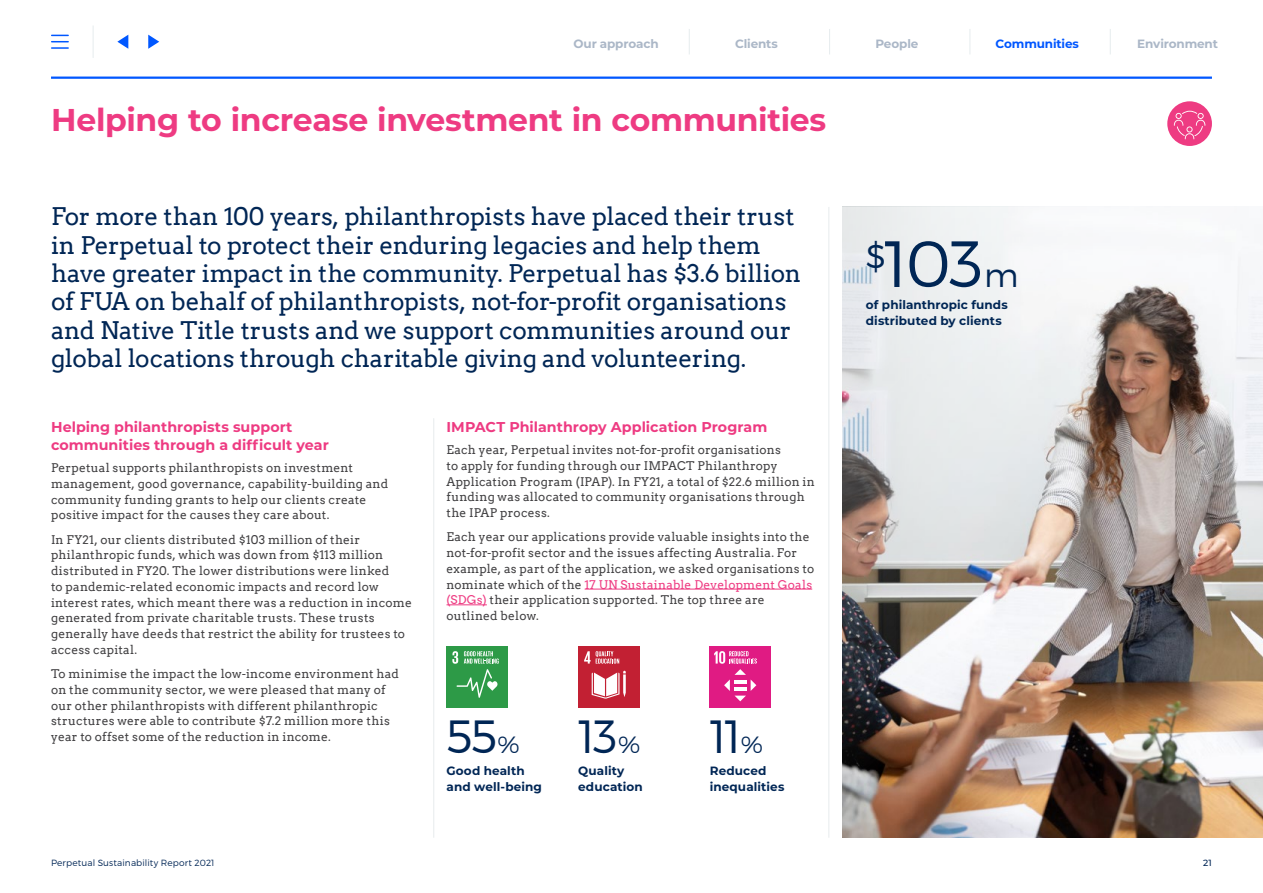
<style>
.page{position:relative;width:1263px;height:893px;background:#fff}
.page>*{position:absolute;margin:0;border:0;box-sizing:border-box;transform-origin:0 0}
._08_Number_Lv_1__43{font:300 65.25px "Montserrat";color:#002655}
._08_Number_Lv_1__43-2{font:300 46.5px "Montserrat";color:#002655}
._01_Heading_Level_1{font:700 31.5px "Montserrat";letter-spacing:-.01em;color:#ee3b82}
._07_Pullout_Style{font:24.3px/28.3px "Arvo";letter-spacing:-.015em;color:#002655}
._03_Heading_Level_3{font:700 14.25px/18px "Montserrat";color:#ee3b82}
._05_Body{font:12px/15.8px "Arvo";letter-spacing:.015em;color:#414042}
._04_Heading_Level_4{font:700 12px/15.8px "Montserrat";letter-spacing:.01em;color:#002655}
._004_Heading_Level_4{font:700 12px/15.8px "Montserrat";letter-spacing:.01em;color:#002655}
.t1{font:700 12px "Montserrat";letter-spacing:-.01em;color:#abb7c7}
.t2{font:700 12px "Montserrat";letter-spacing:-.015em;color:#0057ff}
.t3{font:300 9px "Montserrat";letter-spacing:.015em;color:#002655}
.t4{font:500 9px "Montserrat";color:#002655}
.s1{color:#ee3b82}
.s2{font-size:23.55px}
.s3{font-size:33px}
</style>
<div class="page">
<img style="left:842px;top:207px;width:421px;height:631px">
<hr style="left:585px;top:589px;width:227px;height:1px;background:#ee3b82">
<hr style="left:446px;top:605px;width:41px;height:1px;background:#ee3b82">
<hr style="left:433px;top:418px;width:1px;height:420px;background:#e7ebed">
<hr style="left:828px;top:207px;width:1px;height:631px;background:#e7ebed">
<div style="left:578px;top:646px;width:61px;height:61px;background:#c22033"></div>
<svg style="left:584px;top:651px;width:6px;height:13px"></svg>
<svg style="left:592px;top:671px;width:34px;height:28px"></svg>
<svg style="left:596px;top:651px;width:23px;height:13px"></svg>
<div style="left:446px;top:646px;width:61px;height:61px;background:#2d9a47"></div>
<svg style="left:452px;top:651px;width:47px;height:47px"></svg>
<div style="left:710px;top:646px;width:61px;height:61px;background:#e01b83"></div>
<svg style="left:714px;top:651px;width:43px;height:50px"></svg>
<hr style="left:734px;top:687px;width:12px;height:4px;background:#fff">
<hr style="left:93px;top:26px;width:1px;height:32px;background:#e6ecee">
<svg style="left:51px;top:35px;width:18px;height:14px"></svg>
<svg style="left:117px;top:35px;width:11px;height:14px"></svg>
<svg style="left:148px;top:35px;width:11px;height:14px"></svg>
<hr style="left:51px;top:77px;width:1161px;height:2px;background:#0057ff">
<svg style="left:689px;top:29px;width:1px;height:25px"></svg>
<svg style="left:829px;top:29px;width:1px;height:25px"></svg>
<svg style="left:969px;top:29px;width:1px;height:25px"></svg>
<svg style="left:1110px;top:29px;width:1px;height:25px"></svg>
<div style="left:1167px;top:101px;width:45px;height:45px;background:#ee3b82;border-radius:50%"></div>
<svg style="left:1174px;top:111px;width:31px;height:28px"></svg>
<p class="t1" style="left:573px;top:35px;width:87px">Our approach</p>
<p class="t1" style="left:735px;top:35px;width:44px">Clients</p>
<p class="t1" style="left:875px;top:35px;width:45px">People</p>
<p class="t2" style="left:995px;top:35px;width:85px">Communities</p>
<p class="t1" style="left:1137px;top:35px;width:82px">Environment</p>
<p class="_01_Heading_Level_1" style="left:51px;top:97px;width:777px">Helping to increase investment in communities</p>
<p class="_07_Pullout_Style" style="left:51px;top:203px;width:751px">For more than 100 years, philanthropists have placed their trust in Perpetual to protect their enduring legacies and help them have greater impact in the community. Perpetual has $3.6 billion of FUA on behalf of philanthropists, not-for-profit organisations and Native Title trusts and we support communities around our global locations through charitable giving and volunteering.</p>
<p class="_03_Heading_Level_3" style="left:51px;top:417px;width:279px">Helping philanthropists support communities through a difficult year</p>
<p class="_05_Body" style="left:51px;top:460px;width:339px">Perpetual supports philanthropists on investment management, good governance, capability-building and community funding grants to help our clients create positive impact for the causes they care about.</p>
<p class="_05_Body" style="left:51px;top:531px;width:362px">In FY21, our clients distributed $103 million of their philanthropic funds, which was down from $113 million distributed in FY20. The lower distributions were linked<br>to pandemic-related economic impacts and record low interest rates, which meant there was a reduction in income generated from private charitable trusts. These trusts generally have deeds that restrict the ability for trustees to access capital.</p>
<p class="_05_Body" style="left:51px;top:666px;width:349px">To minimise the impact the low-income environment had on the community sector, we were pleased that many of our other philanthropists with different philanthropic structures were able to contribute $7.2 million more this year to offset some of the reduction in income.</p>
<p class="_03_Heading_Level_3" style="left:446px;top:417px;width:322px">IMPACT Philanthropy Application Program</p>
<p class="_05_Body" style="left:446px;top:442px;width:370px">Each year, Perpetual invites not-for-profit organisations<br>to apply for funding through our IMPACT Philanthropy Application Program (IPAP). In FY21, a total of $22.6 million in funding was allocated to community organisations through the IPAP process.</p>
<p class="_05_Body" style="left:446px;top:529px;width:369px">Each year our applications provide valuable insights into the not-for-profit sector and the issues affecting Australia. For example, as part of the application, we asked organisations to nominate which of the <span class="s1">17 UN Sustainable Development Goals (SDGs)</span> their application supported. The top three are outlined below.</p>
<p class="_08_Number_Lv_1__43-2" style="left:446px;top:708px;width:75px">55<span class="s2">%</span></p>
<p class="_04_Heading_Level_4" style="left:446px;top:762px;width:97px">Good health and well-being</p>
<p class="_08_Number_Lv_1__43-2" style="left:578px;top:708px;width:64px">13<span class="s2">%</span></p>
<p class="_04_Heading_Level_4" style="left:578px;top:762px;width:66px">Quality education</p>
<p class="_08_Number_Lv_1__43-2" style="left:710px;top:708px;width:55px">11<span class="s2">%</span></p>
<p class="_04_Heading_Level_4" style="left:710px;top:762px;width:76px">Reduced inequalities</p>
<p class="_08_Number_Lv_1__43" style="left:866px;top:224px;width:154px"><sup>$</sup>103<span class="s3">m</span></p>
<p class="_004_Heading_Level_4" style="left:866px;top:296px;width:144px">of philanthropic funds distributed by clients</p>
<p class="t3" style="left:51px;top:857px;width:165px">Perpetual Sustainability Report 2021</p>
<p class="t4" style="left:1203px;top:857px;width:10px">21</p>
</div>
